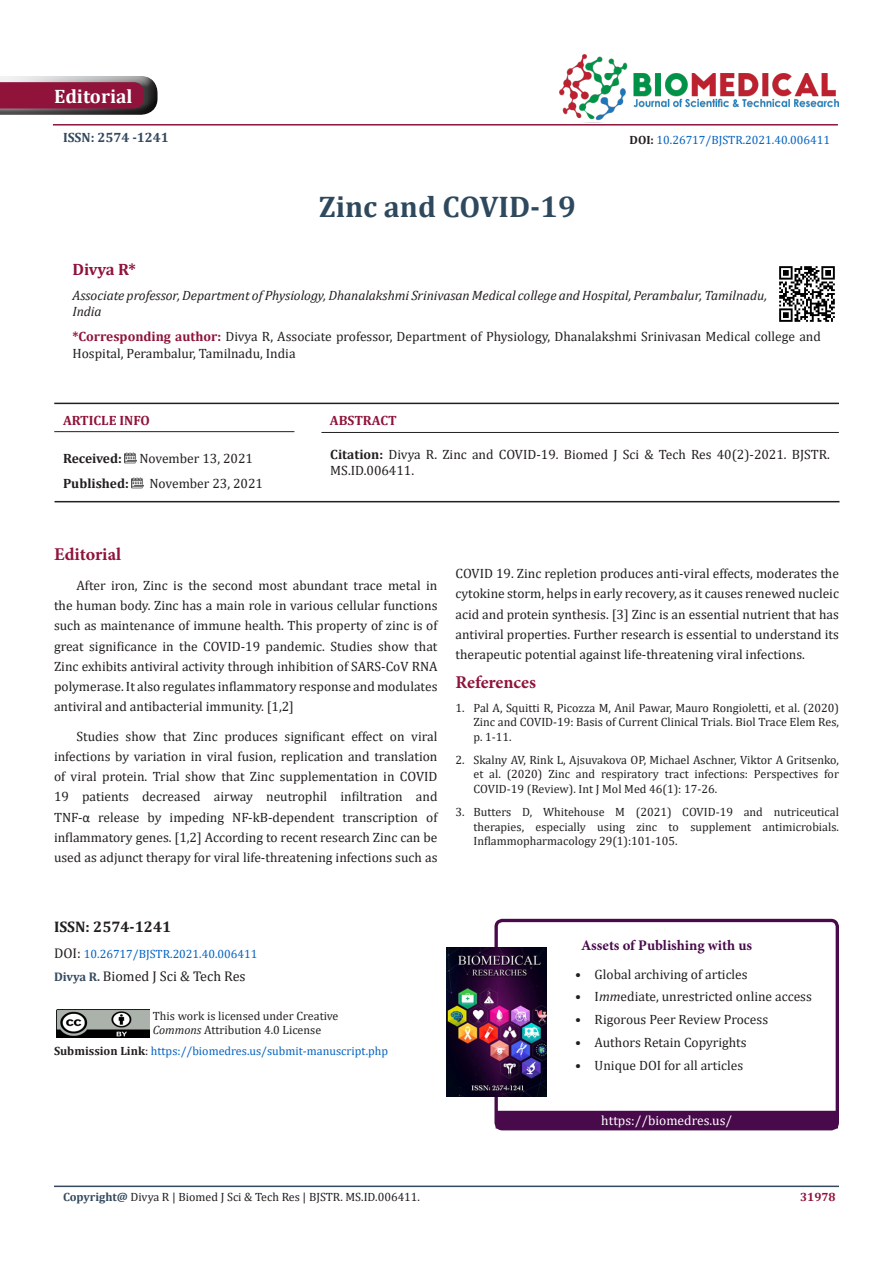
<style>
.page{position:relative;width:893px;height:1263px;background:#fff}
.page>*{position:absolute;margin:0;border:0;box-sizing:border-box;transform-origin:0 0}
.t1{font:700 30px "Cambria";color:#2e495e}
.t2{font:700 19.5px "Cambria";color:#fff}
.List_Paragraph{font:700 18px "Minion Pro";letter-spacing:-.005em;color:#8f133a}
.t3{font:700 16.5px "Cambria";letter-spacing:-.015em;color:#8f133a}
.t4{font:700 15.3px "Cambria";color:#231f20}
.t5{font:700 14.7px "Minion Pro";color:#480a4b}
.t6{font:14.1px "Cambria";color:#231f20}
.t7{font:13.5px/20.2px "Cambria";color:#231f20;text-align:justify}
.t8{font:italic 13.5px/16.2px "Cambria";letter-spacing:-.005em;color:#231f20}
.t9{font:13.5px "Cambria";color:#fff}
.t10{font:700 13.5px "Cambria";color:#8f133a}
.t11{font:700 13.5px "Cambria";color:#231f20}
.t12{font:700 13.5px "Cambria";color:#34495e}
.t13{font:12px/14.4px "Cambria";color:#231f20;text-align:justify}
.t14{font:12px "Cambria";color:#0563c1}
.t15{font:700 12px "Cambria";color:#8f133a}
.s1{font-weight:700;color:#231f20}
.s2{font-weight:700;color:#8f133a}
.s3{font-weight:700}
.s4{font-family:"Calibri"}
.s5{font-size:14.1px;color:#231f20}
.s6{font-weight:700;font-size:12.6px;color:#34495e}
.s7{font-style:italic}
.s8{color:#231f20}
.s9{font-weight:700;color:#34495e}
</style>
<div class="page">
<hr style="left:54px;top:1185px;width:785px;height:2px;background:#34495e">
<svg style="left:0;top:76px;width:158px;height:39px;background:#883c54"></svg>
<img style="left:559px;top:54px;width:280px;height:67px">
<hr style="left:53px;top:124px;width:785px;height:2px;background:#8f133a">
<img style="left:779px;top:266px;width:56px;height:56px">
<hr style="left:54px;top:431px;width:240px;height:1px;background:#231f20">
<hr style="left:54px;top:403px;width:785px;height:1px;background:#231f20">
<hr style="left:321px;top:432px;width:518px;height:1px;background:#231f20">
<svg style="left:125px;top:452px;width:11px;height:12px"></svg>
<svg style="left:132px;top:477px;width:11px;height:12px"></svg>
<hr style="left:55px;top:501px;width:784px;height:1px;background:#231f20">
<div style="left:494px;top:919px;width:345px;height:211px;border:3px solid #480a4b;border-radius:6px"></div>
<div style="left:496px;top:1111px;width:341px;height:17px;background:#480a4b"></div>
<img style="left:447px;top:947px;width:100px;height:150px">
<img style="left:57px;top:1009px;width:93px;height:29px">
<p class="t2" style="left:54px;top:82px;width:80px">Editorial</p>
<p class="t12" style="left:63px;top:127px;width:107px">ISSN: 2574 -1241</p>
<p class="t1" style="left:319px;top:186px;width:259px">Zinc and COVID-19</p>
<p class="t14" style="left:630px;top:133px;width:202px"><span class="s1">DOI:</span> 10.26717/BJSTR.2021.40.006411</p>
<p class="t3" style="left:73px;top:258px;width:65px">Divya R*</p>
<p class="t8" style="left:73px;top:287px;width:696px">Associate professor, Department of Physiology, Dhanalakshmi Srinivasan Medical college and Hospital, Perambalur, Tamilnadu,<br>India</p>
<p class="t7" style="left:73px;top:329px;width:750px;line-height:16.2px"><span class="s2">*Corresponding author:</span> Divya R, Associate professor, Department of Physiology, Dhanalakshmi Srinivasan Medical college and<br>Hospital, Perambalur, Tamilnadu, India</p>
<p class="t10" style="left:63px;top:411px;width:88px">ARTICLE INFO</p>
<p class="t10" style="left:330px;top:411px;width:68px">ABSTRACT</p>
<p class="t11" style="left:63px;top:448px;width:60px">Received:</p>
<p class="t7" style="left:139px;top:448px;width:115px">November 13, 2021</p>
<p class="t11" style="left:63px;top:474px;width:67px">Published:</p>
<p class="t7" style="left:149px;top:473px;width:115px">November 23, 2021</p>
<p class="t7" style="left:330px;top:446px;width:501px;line-height:16.2px"><span class="s3">Citation:</span> Divya R. Zinc and COVID-19. Biomed J Sci &amp; Tech Res 40(2)-2021. BJSTR.<br>MS.ID.006411.</p>
<p class="List_Paragraph" style="left:54px;top:542px;width:69px">Editorial</p>
<p class="t7" style="left:54px;top:575px;width:385px;text-indent:22px">After iron, Zinc is the second most abundant trace metal in the human body. Zinc has a main role in various cellular functions such as maintenance of immune health. This property of zinc is of great significance in the COVID-19 pandemic. Studies show that Zinc exhibits antiviral activity through inhibition of SARS-CoV RNA polymerase. It also regulates inflammatory response and modulates antiviral and antibacterial immunity. [1,2]</p>
<p class="t7" style="left:54px;top:726px;width:385px;text-indent:22px">Studies show that Zinc produces significant effect on viral infections by variation in viral fusion, replication and translation of viral protein. Trial show that Zinc supplementation in COVID 19 patients decreased airway neutrophil infiltration and TNF-<span class="s4">α</span> release by impeding NF-kB-dependent transcription of inflammatory genes. [1,2] According to recent research Zinc can be used as adjunct therapy for viral life-threatening infections such as</p>
<p class="t7" style="left:455px;top:563px;width:385px">COVID 19. Zinc repletion produces anti-viral effects, moderates the cytokine storm, helps in early recovery, as it causes renewed nucleic acid and protein synthesis. [3] Zinc is an essential nutrient that has antiviral properties. Further research is essential to understand its therapeutic potential against life-threatening viral infections.</p>
<p class="List_Paragraph" style="left:455px;top:670px;width:82px">References</p>
<p class="t13" style="left:473px;top:700px;width:367px;text-indent:-18px">1. Pal A, Squitti R, Picozza M, Anil Pawar, Mauro Rongioletti, et al. (2020)<br>Zinc and COVID-19: Basis of Current Clinical Trials. Biol Trace Elem Res, p. 1-11.</p>
<p class="t13" style="left:473px;top:753px;width:367px;text-indent:-18px">2. Skalny AV, Rink L, Ajsuvakova OP, Michael Aschner, Viktor A Gritsenko, et al. (2020) Zinc and respiratory tract infections: Perspectives for COVID‑19 (Review). Int J Mol Med 46(1): 17-26.</p>
<p class="t13" style="left:473px;top:805px;width:367px;text-indent:-18px">3. Butters D, Whitehouse M (2021) COVID-19 and nutriceutical therapies, especially using zinc to supplement antimicrobials.<br>Inflammopharmacology 29(1):101-105.</p>
<p class="t4" style="left:54px;top:916px;width:119px">ISSN: 2574-1241</p>
<p class="t14" style="left:54px;top:947px;width:205px"><span class="s5">DOI:</span> 10.26717/BJSTR.2021.40.006411</p>
<p class="t6" style="left:54px;top:968px;width:193px"><span class="s6">Divya R.</span> Biomed J Sci &amp; Tech Res</p>
<p class="t13" style="left:153px;top:1008px;width:187px">This work is licensed under Creative</p>
<p class="t13" style="left:153px;top:1022px;width:170px"><span class="s7">Commons</span> Attribution 4.0 License</p>
<p class="t14" style="left:54px;top:1043px;width:336px"><span class="s1">Submission Link</span><span class="s8">:</span> https://biomedres.us/submit-manuscript.php</p>
<p class="t5" style="left:581px;top:934px;width:172px">Assets of Publishing with us</p>
<p class="t7" style="left:575px;top:964px;width:174px">• Global archiving of articles</p>
<p class="t7" style="left:575px;top:987px;width:238px">• I<span class="s7">mm</span>ediate, unrestricted online access</p>
<p class="t7" style="left:575px;top:1010px;width:194px">• Rigorous Peer Review Process</p>
<p class="t7" style="left:575px;top:1032px;width:173px">• Authors Retain Copyrights</p>
<p class="t7" style="left:575px;top:1055px;width:169px">• Unique DOI for all articles</p>
<p class="t9" style="left:601px;top:1112px;width:132px">https://biomedres.us/</p>
<p class="t13" style="left:63px;top:1190px;width:359px"><span class="s9">Copyright@</span> Divya R | Biomed J Sci &amp; Tech Res | BJSTR. MS.ID.006411.</p>
<p class="t15" style="left:800px;top:1188px;width:37px">31978</p>
</div>
